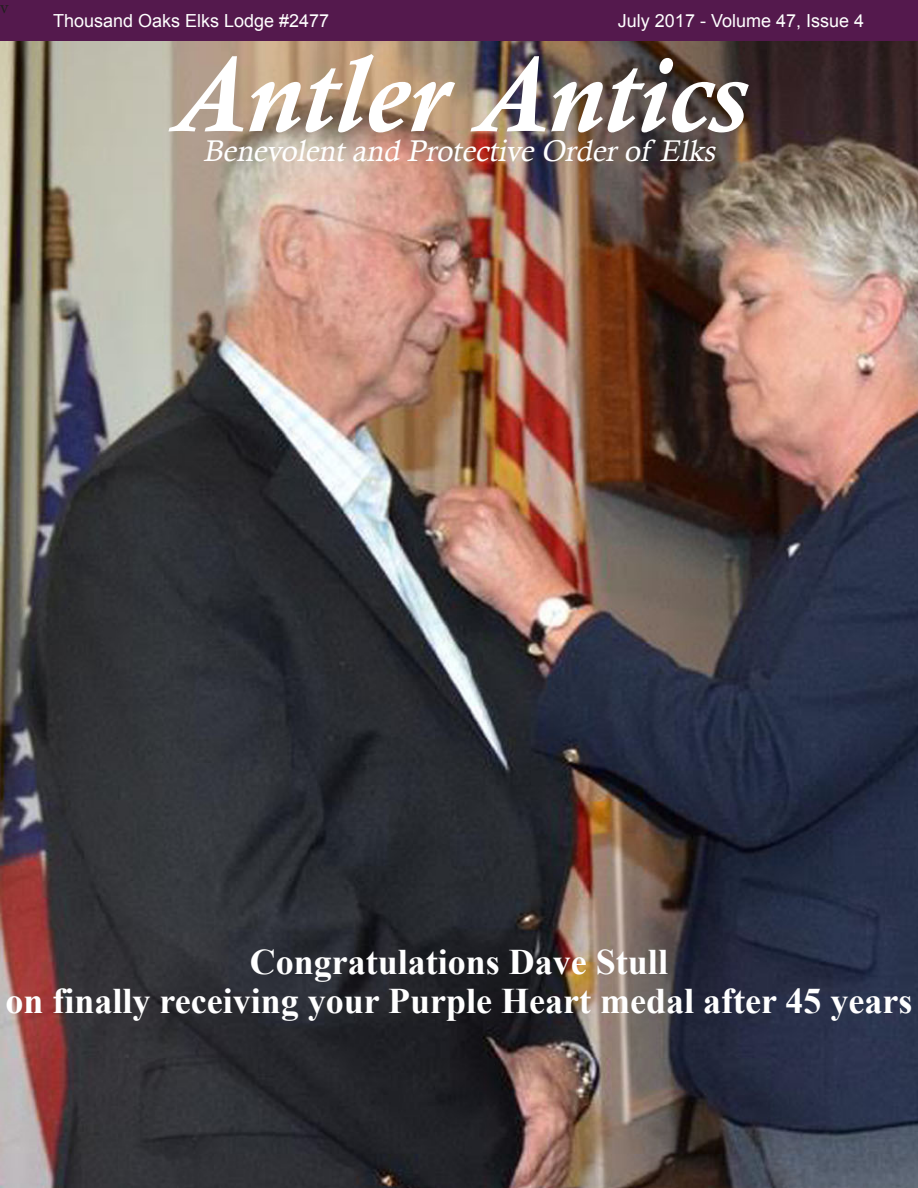
<style>
.page{position:relative;width:918px;height:1188px;background:#fff}
.page>*{position:absolute;margin:0;border:0;box-sizing:border-box;transform-origin:0 0}
.t1{font:italic 700 108px "Calisto";color:#fff}
.t2{font:700 36px/39px "Times New Roman";color:#fff;text-align:center}
.t3{font:italic 30px "Calisto";color:#fff}
.t4{font:18px "Arial";color:#fff}
.t5{font:18px "Minion Pro";color:#231f20}
</style>
<div class="page">
<img style="left:0;top:40px;width:918px;height:1148px">
<div style="left:0;top:0;width:918px;height:40px;background:#54194d"></div>
<p class="t5" style="left:0;top:-5px;width:10px">v</p>
<p class="t4" style="left:53px;top:9px;width:278px">Thousand Oaks Elks Lodge #2477</p>
<p class="t4" style="left:618px;top:9px;width:248px">July 2017 - Volume 47, Issue 4</p>
<h1 class="t1" style="left:172px;top:32px;width:576px">Antler Antics</h1>
<p class="t3" style="left:203px;top:134px;width:519px">Benevolentand Protective Orderof Elks</p>
<p class="t2" style="left:6px;top:942px;width:908px">Congratulations Dave Stull<br>on finally receiving your Purple Heart medal after 45 years</p>
</div>
